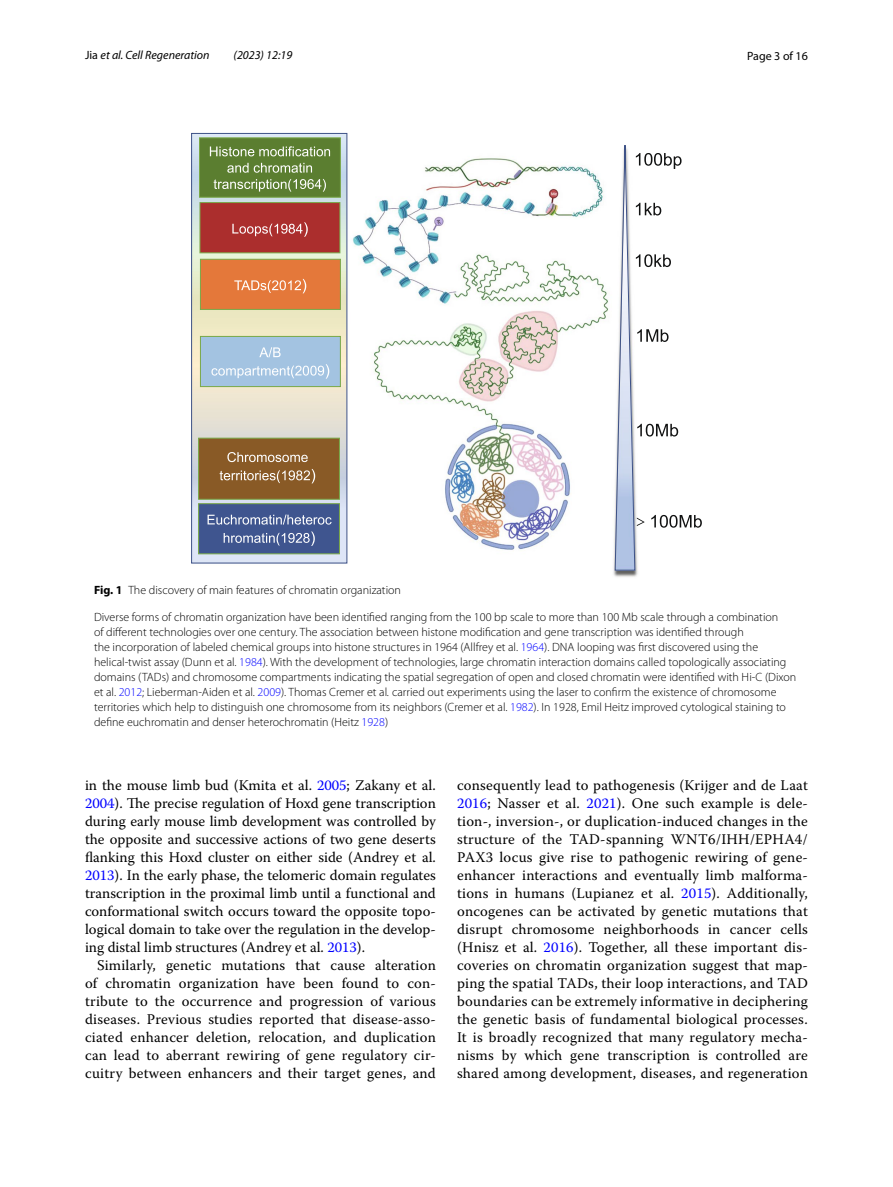
<style>
.page{position:relative;width:893px;height:1187px;background:#fff}
.page>*{position:absolute;margin:0;border:0;box-sizing:border-box;transform-origin:0 0}
.t1{font:14.7px/18px "Warnock Pro";letter-spacing:.015em;color:#000;text-align:justify}
.t2{font:300 12px/15px "Myriad Pro";color:#000}
.t3{font:italic 12px "Myriad Pro";color:#000}
.t4{font:12px "Myriad Pro";color:#000}
.s1{font-style:normal}
.s2{font-weight:700}
.s3{color:#00f}
.s4{font-style:italic}
</style>
<div class="page">
<img style="left:191px;top:133px;width:447px;height:444px">
<div style="left:191px;top:133px;width:156px;height:430px;border:1px solid #3e5287"></div>
<div style="left:199px;top:137px;width:142px;height:61px;background:#5b7e30;border:1px solid #79a848"></div>
<svg style="left:210px;top:146px;width:120px;height:10px"></svg>
<svg style="left:227px;top:163px;width:85px;height:10px"></svg>
<svg style="left:214px;top:179px;width:112px;height:13px"></svg>
<div style="left:198px;top:503px;width:142px;height:51px;background:#3f558f;border:1px solid #79a848"></div>
<svg style="left:208px;top:514px;width:124px;height:10px"></svg>
<svg style="left:224px;top:531px;width:91px;height:15px"></svg>
<div style="left:198px;top:437px;width:142px;height:62px;background:#895a26;border:1px solid #79a848"></div>
<div style="left:200px;top:336px;width:141px;height:51px;background:#a3c3e1;border:1px solid #79a848"></div>
<svg style="left:259px;top:347px;width:22px;height:10px"></svg>
<svg style="left:211px;top:364px;width:118px;height:14px"></svg>
<div style="left:200px;top:259px;width:141px;height:51px;background:#e4783a;border:1px solid #79a848"></div>
<svg style="left:234px;top:279px;width:72px;height:14px"></svg>
<div style="left:199px;top:202px;width:141px;height:51px;background:#ab2e2d;border:1px solid #79a848"></div>
<svg style="left:232px;top:222px;width:76px;height:15px"></svg>
<svg style="left:614px;top:133px;width:88px;height:438px"></svg>
<svg style="left:227px;top:452px;width:81px;height:10px"></svg>
<svg style="left:220px;top:469px;width:95px;height:14px"></svg>
<p class="t3" style="left:85px;top:48px;width:126px"><span class="s1">Jia</span> et al. Cell Regeneration</p>
<p class="t3" style="left:234px;top:48px;width:60px">(2023) 12:19</p>
<p class="t4" style="left:747px;top:48px;width:62px">Page 3 of 16</p>
<p class="t2" style="left:94px;top:582px;width:308px"><span class="s2">Fig. 1</span> The discovery of main features of chromatin organization</p>
<p class="t2" style="left:94px;top:609px;width:704px">Diverse forms of chromatin organization have been identified ranging from the 100 bp scale to more than 100 Mb scale through a combination<br>of different technologies over one century. The association between histone modification and gene transcription was identified through<br>the incorporation of labeled chemical groups into histone structures in 1964 (Allfrey et al. <span class="s3">1964</span>). DNA looping was first discovered using the helical-twist assay (Dunn et al. <span class="s3">1984</span>). With the development of technologies, large chromatin interaction domains called topologically associating domains (TADs) and chromosome compartments indicating the spatial segregation of open and closed chromatin were identified with Hi-C (Dixon et al. <span class="s3">2012</span>; Lieberman-Aiden et al. <span class="s3">2009</span>). Thomas Cremer et al<span class="s4">.</span> carried out experiments using the laser to confirm the existence of chromosome territories which help to distinguish one chromosome from its neighbors (Cremer et al. <span class="s3">1982</span>). In 1928, Emil Heitz improved cytological staining to define euchromatin and denser heterochromatin (Heitz <span class="s3">1928</span>)</p>
<p class="t1" style="left:85px;top:775px;width:352px">in the mouse limb bud (Kmita et al. <span class="s3">2005</span>; Zakany et al.<br><span class="s3">2004</span>). The precise regulation of Hoxd gene transcription during early mouse limb development was controlled by the opposite and successive actions of two gene deserts flanking this Hoxd cluster on either side (Andrey et al.<br><span class="s3">2013</span>). In the early phase, the telomeric domain regulates transcription in the proximal limb until a functional and conformational switch occurs toward the opposite topo&shy;logical domain to take over the regulation in the develop&shy;ing distal limb structures (Andrey et al. <span class="s3">2013</span>).</p>
<p class="t1" style="left:85px;top:955px;width:352px;text-indent:12px">Similarly, genetic mutations that cause alteration of chromatin organization have been found to con&shy;tribute to the occurrence and progression of various diseases. Previous studies reported that disease-asso&shy;ciated enhancer deletion, relocation, and duplication can lead to aberrant rewiring of gene regulatory cir&shy;cuitry between enhancers and their target genes, and</p>
<p class="t1" style="left:457px;top:775px;width:352px">consequently lead to pathogenesis (Krijger and de Laat <span class="s3">2016</span>; Nasser et al. <span class="s3">2021</span>). One such example is dele&shy;tion-, inversion-, or duplication-induced changes in the structure of the TAD-spanning WNT6/IHH/EPHA4/ PAX3 locus give rise to pathogenic rewiring of gene&shy;enhancer interactions and eventually limb malforma&shy;tions in humans (Lupianez et al. <span class="s3">2015</span>). Additionally, oncogenes can be activated by genetic mutations that disrupt chromosome neighborhoods in cancer cells (Hnisz et al. <span class="s3">2016</span>). Together, all these important dis&shy;coveries on chromatin organization suggest that map&shy;ping the spatial TADs, their loop interactions, and TAD boundaries can be extremely informative in deciphering the genetic basis of fundamental biological processes.<br>It is broadly recognized that many regulatory mecha&shy;nisms by which gene transcription is controlled are shared among development, diseases, and regeneration</p>
</div>
